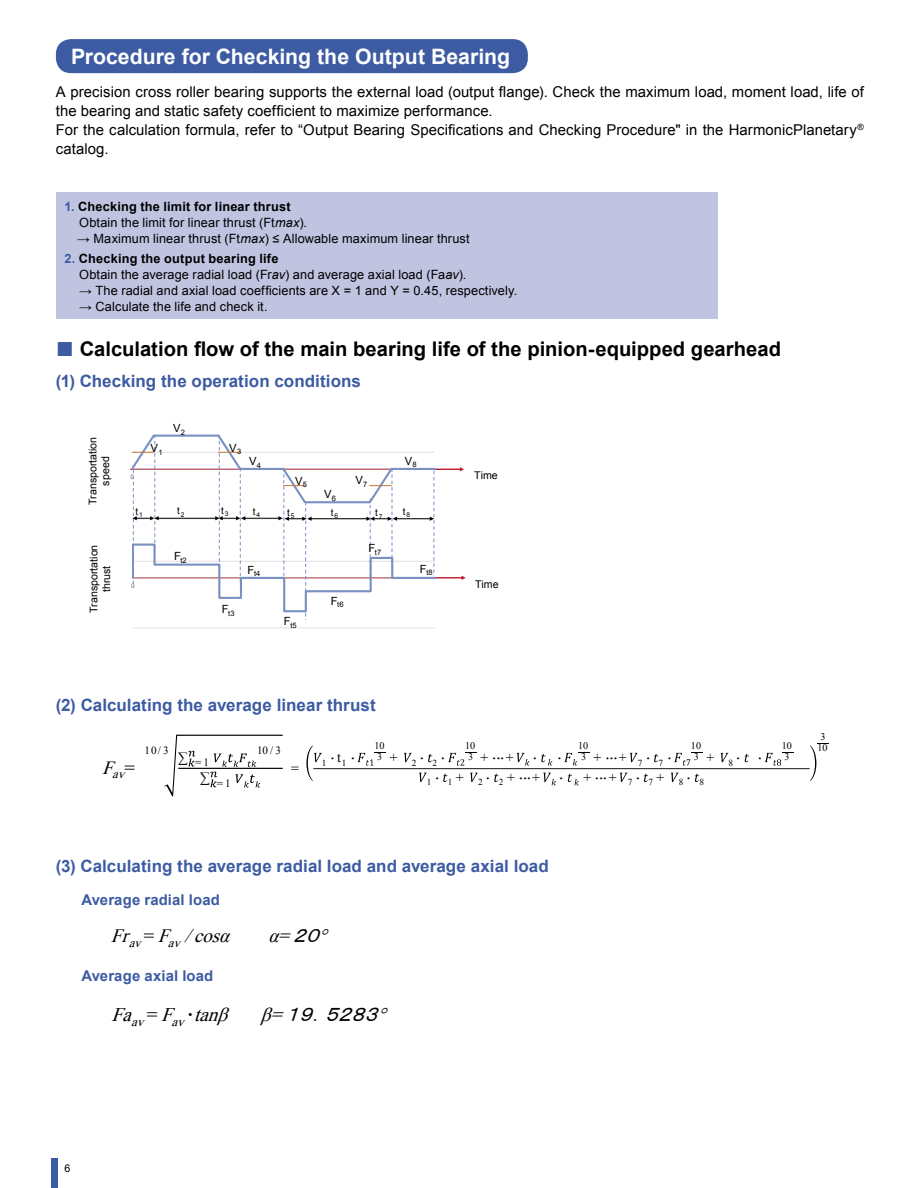
<style>
.page{position:relative;width:918px;height:1188px;background:#fff}
.page>*{position:absolute;margin:0;border:0;box-sizing:border-box;transform-origin:0 0}
.t1{font:700 21.3px "Arial";color:#fff}
.t2{font:700 20.25px "Arial";color:#000}
.t3{font:italic 19.2px "Times New Roman";color:#000}
.t4{font:italic 19.2px "MS P Gothic";color:#000}
.t5{font:italic 18.75px "Times New Roman";color:#000}
.t6{font:700 16.95px "Arial";letter-spacing:.005em;color:#3c5ba3}
.t7{font:14.85px/19.2px "Arial";letter-spacing:.005em;color:#000}
.t8{font:700 14.85px "Arial";letter-spacing:.01em;color:#3c5ba3}
.t9{font:13.95px "Times New Roman";color:#000}
.t10{font:12.75px/15.9px "Arial";letter-spacing:.01em;color:#000}
.t11{font:italic 12.15px "Times New Roman";color:#000}
.t12{font:11.25px "Arial";color:#000}
.t13{font:11.1px "Times New Roman";color:#000}
.t14{font:10.65px/12.8px "Arial";color:#000;text-align:center}
.t15{font:10.2px/11.1px "Times New Roman";letter-spacing:-.005em;color:#000}
.t16{font:9.9px "Arial";color:#000}
.t17{font:9.6px "Koz Go Pr 6 N";color:#000}
.t18{font:9.3px "Times New Roman";color:#000}
.t19{font:7.5px "Arial";color:#000}
.t20{font:6.3px "Arial";color:#6f6f6f}
.s1{font-weight:700;color:#3c5ba3}
.s2{font-weight:700}
.s3{font-style:italic}
.s4{font-size:30.3px;color:#3c5ba3}
.s5{font-size:13.95px}
.s6{font-style:normal}
.s7{font-family:"MS P Gothic"}
.s8{font-family:"Koz Go Pr 6 N";font-style:normal;font-size:14.55px}
.s9{font-family:"Times New Roman"}
</style>
<div class="page">
<div style="left:52px;top:1158px;width:6px;height:30px;background:#3c5ba3"></div>
<div style="left:56px;top:39px;width:472px;height:34px;background:#3c5ba3;border-radius:15px"></div>
<div style="left:56px;top:193px;width:662px;height:126px;background:#c0c4e0"></div>
<hr style="left:132px;top:577px;width:330px;height:1px;background:#c01b2c">
<hr style="left:133px;top:628px;width:303px;height:1px;background:#e1e1e1">
<hr style="left:130px;top:469px;width:331px;height:1px;background:#c01b2c">
<svg style="left:460px;top:467px;width:4px;height:4px"></svg>
<svg style="left:132px;top:434px;width:304px;height:186px"></svg>
<svg style="left:164px;top:735px;width:119px;height:61px"></svg>
<svg style="left:306px;top:743px;width:523px;height:42px"></svg>
<h1 class="t1" style="left:71px;top:42px;width:441px">Procedure for Checking the Output Bearing</h1>
<p class="t7" style="left:56px;top:82px;width:809px">A precision cross roller bearing supports the external load (output flange). Check the maximum load, moment load, life of the bearing and static safety coefficient to maximize performance.<br>For the calculation formula, refer to “Output Bearing Specifications and Checking Procedure" in the HarmonicPlanetary<sup>® </sup>catalog.</p>
<p class="t10" style="left:79px;top:198px;width:229px;text-indent:-15px"><span class="s1">1.</span> <span class="s2">Checking the limit for linear thrust<br></span>Obtain the limit for linear thrust (Ft<span class="s3">max</span>).</p>
<p class="t10" style="left:77px;top:230px;width:394px">→ Maximum linear thrust (Ft<span class="s3">max</span>) ≤ Allowable maximum linear thrust</p>
<p class="t10" style="left:79px;top:250px;width:389px;text-indent:-15px"><span class="s1">2.</span> <span class="s2">Checking the output bearing life<br></span>Obtain the average radial load (Fr<span class="s3">av</span>) and average axial load (Fa<span class="s3">av</span>).</p>
<p class="t10" style="left:79px;top:282px;width:440px">→ The radial and axial load coefficients are X = 1 and Y = 0.45, respectively.</p>
<p class="t10" style="left:79px;top:298px;width:190px">→ Calculate the life and check it.</p>
<h2 class="t2" style="left:56px;top:335px;width:727px"><span class="s4">■</span> Calculation flow of the main bearing life of the pinion-equipped gearhead</h2>
<h3 class="t6" style="left:56px;top:370px;width:307px">(1) Checking the operation conditions</h3>
<p class="t14" style="left:87px;top:505px;width:70px;rotate:-90deg">Transportation speed</p>
<p class="t14" style="left:87px;top:613px;width:70px;rotate:-90deg">Transportation thrust</p>
<p class="t20" style="left:130px;top:473px;width:5px">0</p>
<p class="t12" style="left:151px;top:441px;width:9px">V</p>
<p class="t19" style="left:158px;top:447px;width:6px">1</p>
<p class="t12" style="left:173px;top:421px;width:9px">V</p>
<p class="t19" style="left:181px;top:427px;width:6px">2</p>
<p class="t12" style="left:229px;top:440px;width:9px">V</p>
<p class="t19" style="left:237px;top:447px;width:6px">3</p>
<p class="t12" style="left:249px;top:454px;width:9px">V</p>
<p class="t19" style="left:257px;top:460px;width:6px">4</p>
<p class="t12" style="left:295px;top:473px;width:9px">V</p>
<p class="t19" style="left:303px;top:480px;width:6px">5</p>
<p class="t12" style="left:324px;top:487px;width:13px">V<sub>6</sub></p>
<p class="t12" style="left:356px;top:473px;width:13px">V<sub>7</sub></p>
<p class="t12" style="left:405px;top:453px;width:13px">V<sub>8</sub></p>
<p class="t16" style="left:221px;top:504px;width:9px">t<sub>3</sub></p>
<p class="t16" style="left:287px;top:506px;width:9px">t<sub>5</sub></p>
<p class="t16" style="left:331px;top:506px;width:9px">t<sub>6</sub></p>
<p class="t16" style="left:375px;top:506px;width:9px">t<sub>7</sub></p>
<p class="t16" style="left:403px;top:505px;width:9px">t<sub>8</sub></p>
<p class="t16" style="left:135px;top:505px;width:9px">t<sub>1</sub></p>
<p class="t16" style="left:177px;top:504px;width:9px">t<sub>2</sub></p>
<p class="t16" style="left:253px;top:505px;width:9px">t<sub>4</sub></p>
<p class="t20" style="left:131px;top:582px;width:5px">0</p>
<p class="t12" style="left:174px;top:549px;width:8px">F</p>
<p class="t19" style="left:181px;top:555px;width:8px">t2</p>
<p class="t19" style="left:222px;top:608px;width:14px"><sup>F</sup>t3</p>
<p class="t19" style="left:369px;top:547px;width:14px"><sup>F</sup>t7</p>
<p class="t19" style="left:248px;top:569px;width:14px"><sup>F</sup>t4</p>
<p class="t19" style="left:420px;top:568px;width:14px"><sup>F</sup>t8</p>
<p class="t19" style="left:284px;top:620px;width:14px"><sup>F</sup>t5</p>
<p class="t19" style="left:331px;top:600px;width:14px"><sup>F</sup>t6</p>
<p class="t14" style="left:474px;top:469px;width:25px">Time</p>
<p class="t14" style="left:475px;top:578px;width:25px">Time</p>
<h3 class="t6" style="left:56px;top:693px;width:321px">(2) Calculating the average linear thrust</h3>
<p class="t11" style="left:102px;top:766px;width:34px"><sup>F</sup>av<sup>=</sup></p>
<p class="t13" style="left:145px;top:743px;width:26px">10/ 3</p>
<p class="t13" style="left:178px;top:755px;width:32px"><sup>∑</sup> =1</p>
<p class="t13" style="left:200px;top:776px;width:32px"><sup>∑</sup> =1</p>
<p class="t13" style="left:257px;top:743px;width:26px">10/3</p>
<p class="t9" style="left:291px;top:759px;width:9px">=</p>
<p class="t15" style="left:374px;top:740px;width:44px">10<br>3<span class="s5">+</span> <sub>2</sub></p>
<p class="t15" style="left:465px;top:740px;width:25px">10<br>3 <span class="s5">+</span></p>
<p class="t9" style="left:506px;top:748px;width:9px">+</p>
<p class="t15" style="left:578px;top:740px;width:25px">10<br>3 <span class="s5">+</span></p>
<p class="t9" style="left:619px;top:748px;width:25px">+ <sub>7</sub></p>
<p class="t18" style="left:659px;top:756px;width:6px">7</p>
<p class="t15" style="left:691px;top:740px;width:44px">10<br>3<span class="s5">+</span> <sub>8</sub></p>
<p class="t15" style="left:782px;top:740px;width:12px">10<br>3</p>
<p class="t9" style="left:337px;top:748px;width:11px">t<sub>1</sub></p>
<p class="t17" style="left:417px;top:753px;width:32px">・ ・</p>
<p class="t17" style="left:530px;top:753px;width:11px">・</p>
<p class="t17" style="left:555px;top:753px;width:11px">・</p>
<p class="t17" style="left:643px;top:753px;width:32px">・ ・</p>
<p class="t17" style="left:734px;top:753px;width:33px">・ ・</p>
<p class="t17" style="left:322px;top:753px;width:37px"><sub>1</sub>・ ・</p>
<p class="t17" style="left:490px;top:753px;width:19px">・・・</p>
<p class="t17" style="left:603px;top:753px;width:19px">・・・</p>
<p class="t17" style="left:516px;top:773px;width:19px">・・・</p>
<p class="t17" style="left:592px;top:773px;width:19px">・・・</p>
<p class="t18" style="left:433px;top:756px;width:6px">2</p>
<p class="t18" style="left:427px;top:776px;width:6px">1</p>
<p class="t18" style="left:448px;top:776px;width:36px">1<sup>+</sup> 2</p>
<p class="t18" style="left:499px;top:776px;width:18px">2 <sup>+</sup></p>
<p class="t9" style="left:532px;top:768px;width:9px">+</p>
<p class="t9" style="left:583px;top:768px;width:9px">+</p>
<p class="t9" style="left:609px;top:768px;width:25px">+ <sub>7</sub></p>
<p class="t18" style="left:648px;top:776px;width:36px">7<sup>+</sup> 8</p>
<p class="t18" style="left:699px;top:776px;width:6px">8</p>
<p class="t17" style="left:433px;top:773px;width:11px">・</p>
<p class="t17" style="left:556px;top:773px;width:11px">・</p>
<p class="t17" style="left:633px;top:773px;width:11px">・</p>
<p class="t17" style="left:684px;top:773px;width:11px">・</p>
<p class="t17" style="left:483px;top:773px;width:11px">・</p>
<p class="t15" style="left:818px;top:731px;width:12px">3<br>10</p>
<h3 class="t6" style="left:56px;top:855px;width:494px">(3) Calculating the average radial load and average axial load</h3>
<p class="t8" style="left:81px;top:889px;width:140px">Average radial load</p>
<h3 class="t5" style="left:111px;top:923px;width:127px">Fr<sub>av</sub> <span class="s6">=</span> F<sub>av</sub> / cosα</h3>
<h3 class="t5" style="left:268px;top:923px;width:68px">α= <span class="s7">２０</span>°</h3>
<p class="t8" style="left:81px;top:966px;width:133px">Average axial load</p>
<h3 class="t3" style="left:111px;top:1002px;width:125px">Fa<sub>av</sub> <span class="s6">=</span> F<sub>av</sub><span class="s8">・</span> tanβ</h3>
<h3 class="t4" style="left:261px;top:1005px;width:134px"><span class="s9">β=</span> １９．５２８３<span class="s9">°</span></h3>
<p class="t14" style="left:64px;top:1162px;width:7px">6</p>
</div>
